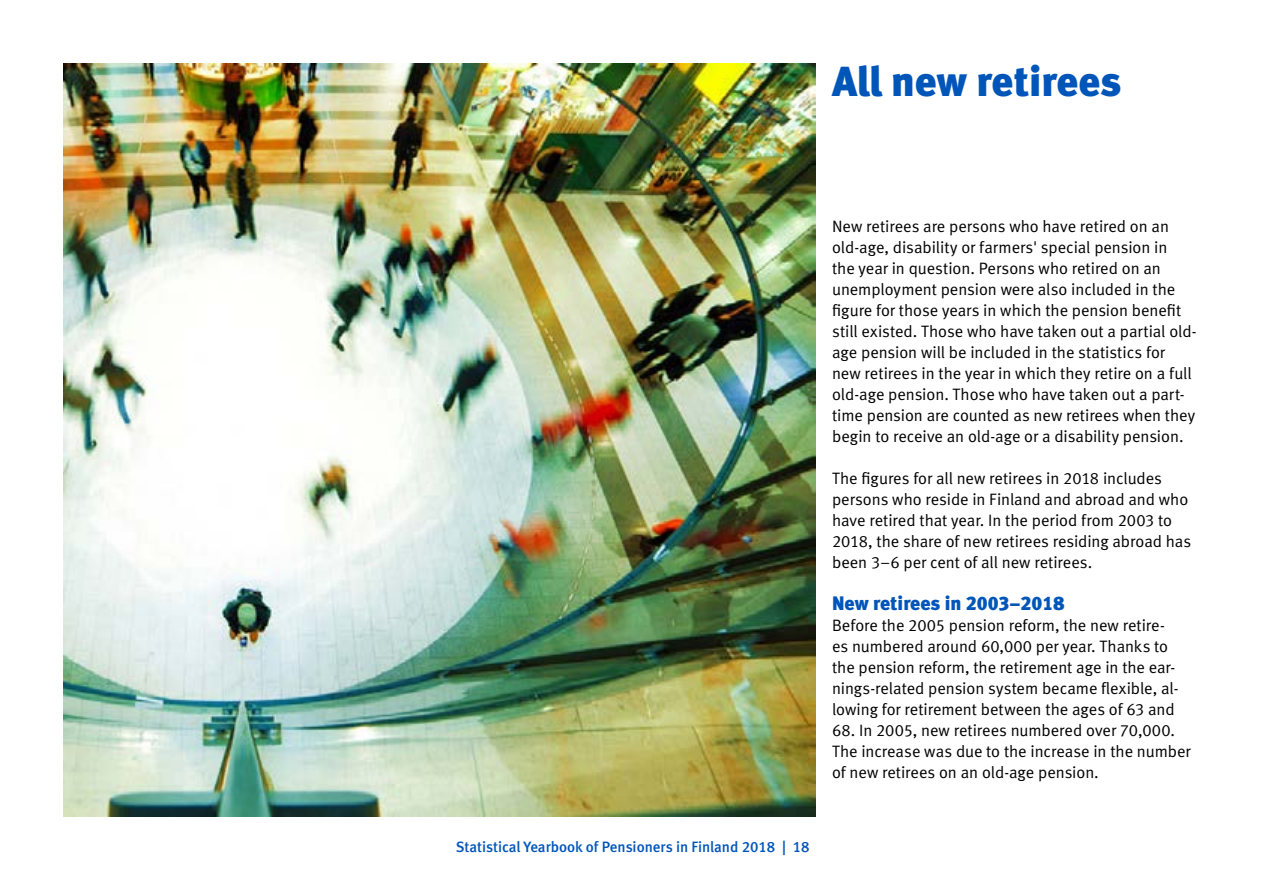
<style>
.page{position:relative;width:1263px;height:893px;background:#fff}
.page>*{position:absolute;margin:0;border:0;box-sizing:border-box;transform-origin:0 0}
._1_Otsikko{font:42px "Meta Black LF";color:#0055b9}
._2__otsikko{font:19.5px "Meta Black LF";color:#0055b9}
.Leipä{font:16.5px/21px "Meta Normal LF";letter-spacing:-.005em;color:#000}
.t1{font:15px "Meta Medium LF";color:#0055b9}
</style>
<div class="page">
<img style="left:64px;top:64px;width:751px;height:752px">
<h1 class="_1_Otsikko" style="left:832px;top:56px;width:291px">All new retirees</h1>
<p class="Leipä" style="left:832px;top:216px;width:366px">New retirees are persons who have retired on an old-age, disability or farmers' special pension in<br>the year in question. Persons who retired on an unemployment pension were also included in the figure for those years in which the pension benefit still existed. Those who have taken out a partial old&shy;age pension will be included in the statistics for new retirees in the year in which they retire on a full old-age pension. Those who have taken out a part&shy;time pension are counted as new retirees when they begin to receive an old-age or a disability pension.</p>
<p class="Leipä" style="left:832px;top:468px;width:361px">The figures for all new retirees in 2018 includes persons who reside in Finland and abroad and who have retired that year. In the period from 2003 to 2018, the share of new retirees residing abroad has been 3–6 per cent of all new retirees.</p>
<h2 class="_2__otsikko" style="left:832px;top:591px;width:234px">New retirees in 2003–2018</h2>
<p class="Leipä" style="left:832px;top:615px;width:348px">Before the 2005 pension reform, the new retire&shy;es numbered around 60,000 per year. Thanks to the pension reform, the retirement age in the ear&shy;nings-related pension system became flexible, al&shy;lowing for retirement between the ages of 63 and</p>
<p class="Leipä" style="left:832px;top:720px;width:360px">68. In 2005, new retirees numbered over 70,000.<br>The increase was due to the increase in the number of new retirees on an old-age pension.</p>
<p class="t1" style="left:456px;top:838px;width:355px">Statistical Yearbook of Pensioners in Finland 2018 | 18</p>
</div>
